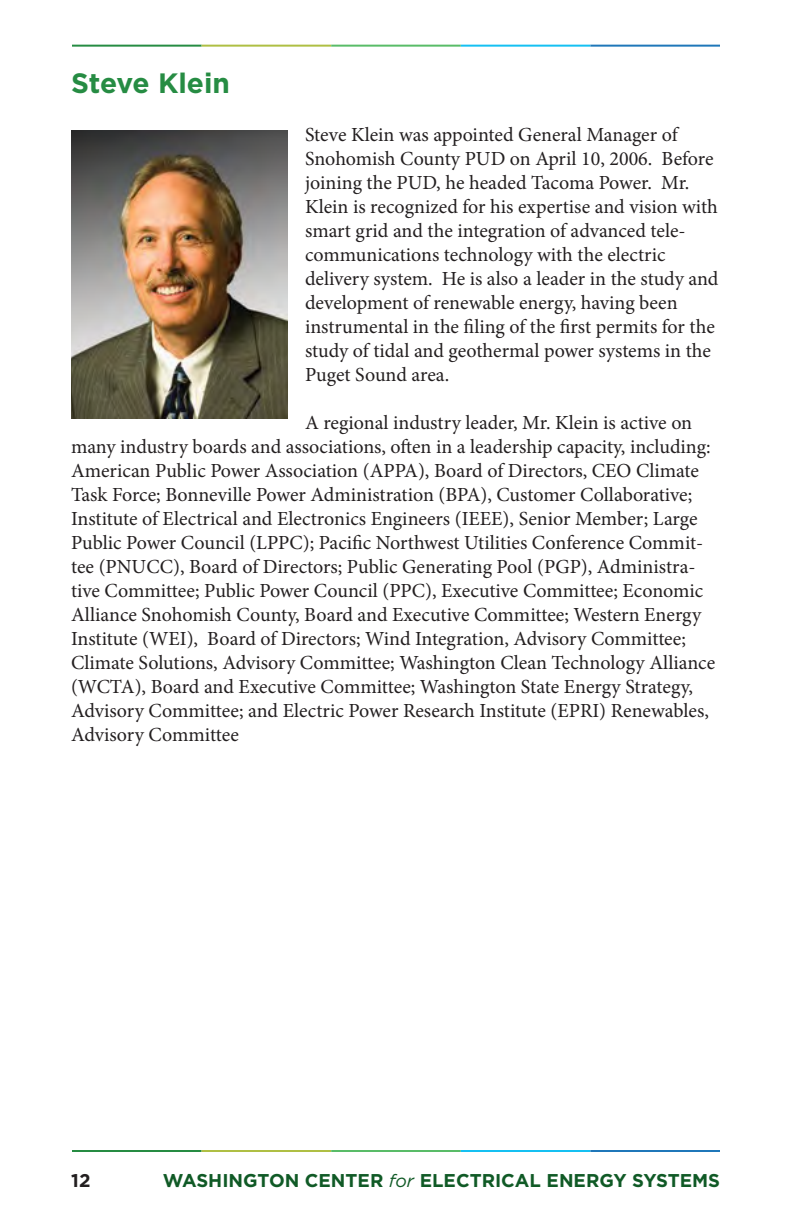
<style>
.page{position:relative;width:792px;height:1224px;background:#fff}
.page>*{position:absolute;margin:0;border:0;box-sizing:border-box;transform-origin:0 0}
.t1{font:700 28px "Gotham";letter-spacing:-.005em;color:#268c43}
.t2{font:20px/24px "Minion Pro";color:#231f20}
.t3{font:700 18.6px "Gotham";color:#105a26}
.t4{font:700 18.4px "Gotham";color:#231f20}
.s1{font-weight:400;font-style:italic;font-size:18px}
</style>
<div class="page">
<hr style="left:72px;top:45px;width:130px;height:2px;background:#268c43">
<hr style="left:202px;top:45px;width:129px;height:2px;background:#afbf44">
<hr style="left:331px;top:45px;width:130px;height:2px;background:#59bc68">
<hr style="left:461px;top:45px;width:129px;height:2px;background:#15c0f2">
<hr style="left:590px;top:45px;width:130px;height:2px;background:#1f77b9">
<hr style="left:72px;top:1150px;width:130px;height:2px;background:#268c43">
<hr style="left:202px;top:1150px;width:129px;height:2px;background:#afbf44">
<hr style="left:331px;top:1150px;width:130px;height:2px;background:#59bc68">
<hr style="left:461px;top:1150px;width:129px;height:2px;background:#15c0f2">
<hr style="left:590px;top:1150px;width:130px;height:2px;background:#1f77b9">
<img style="left:71px;top:130px;width:216px;height:288px">
<p class="t1" style="left:71px;top:65px;width:160px">Steve Klein</p>
<p class="t2" style="left:305px;top:123px;width:415px">Steve Klein was appointed General Manager of Snohomish County PUD on April 10, 2006. Before joining the PUD, he headed Tacoma Power. Mr.<br>Klein is recognized for his expertise and vision with smart grid and the integration of advanced tele&shy;communications technology with the electric delivery system. He is also a leader in the study and development of renewable energy, having been instrumental in the filing of the first permits for the study of tidal and geothermal power systems in the Puget Sound area.</p>
<p class="t2" style="left:71px;top:411px;width:646px;text-indent:234px">A regional industry leader, Mr. Klein is active on many industry boards and associations, often in a leadership capacity, including:<br>American Public Power Association (APPA), Board of Directors, CEO Climate Task Force; Bonneville Power Administration (BPA), Customer Collaborative; Institute of Electrical and Electronics Engineers (IEEE), Senior Member; Large Public Power Council (LPPC); Pacific Northwest Utilities Conference Commit&shy;tee (PNUCC), Board of Directors; Public Generating Pool (PGP), Administra&shy;tive Committee; Public Power Council (PPC), Executive Committee; Economic Alliance Snohomish County, Board and Executive Committee; Western Energy Institute (WEI), Board of Directors; Wind Integration, Advisory Committee; Climate Solutions, Advisory Committee; Washington Clean Technology Alliance (WCTA), Board and Executive Committee; Washington State Energy Strategy, Advisory Committee; and Electric Power Research Institute (EPRI) Renewables, Advisory Committee</p>
<p class="t4" style="left:71px;top:1168px;width:21px">12</p>
<p class="t3" style="left:163px;top:1168px;width:559px">WASHINGTON CENTER <span class="s1">for</span> ELECTRICAL ENERGY SYSTEMS</p>
</div>
